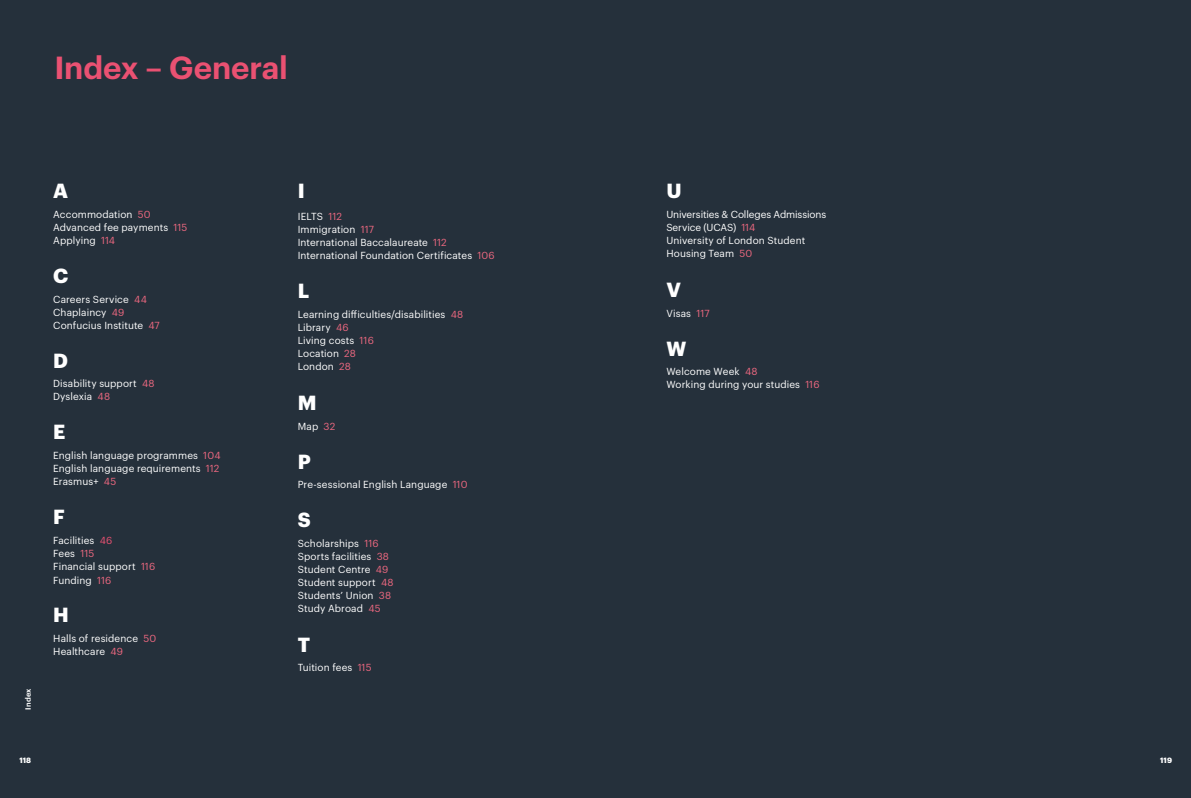
<style>
.page{position:relative;width:1191px;height:798px;background:#fff}
.page>*{position:absolute;margin:0;border:0;box-sizing:border-box;transform-origin:0 0}
.t1{font:600 31.25px "Graphik";letter-spacing:-.005em;color:#ea5172}
.t2{font:700 20px "Graphik";color:#fff}
.t3{font:10px/13.1px "Graphik";letter-spacing:.01em;color:#fff}
.t4{font:700 7.5px "Graphik";letter-spacing:.005em;color:#fff}
.t5{font:600 7.5px "Graphik";letter-spacing:.02em;color:#fff}
.s1{color:#ed6880}
.s2{color:#ea5172}
</style>
<div class="page">
<div style="left:0;top:0;width:1191px;height:797px;background:#25303b"></div>
<h1 class="t1" style="left:54px;top:44px;width:235px">Index – General</h1>
<p class="t5" style="left:22px;top:709px;width:23px;rotate:-90deg">Index</p>
<h2 class="t2" style="left:53px;top:175px;width:16px">A</h2>
<p class="t3" style="left:53px;top:206px;width:136px">Accommodation <span class="s1">50<br></span>Advanced fee payments <span class="s1">115<br></span>Applying <span class="s1">114</span></p>
<h2 class="t2" style="left:53px;top:260px;width:17px">C</h2>
<p class="t3" style="left:53px;top:291px;width:108px">Careers Service <span class="s1">44<br></span>Chaplaincy <span class="s1">49<br></span>Confucius Institute <span class="s1">47</span></p>
<h2 class="t2" style="left:53px;top:345px;width:16px">D</h2>
<p class="t3" style="left:53px;top:376px;width:103px">Disability support <span class="s1">48<br></span>Dyslexia <span class="s1">48</span></p>
<h2 class="t2" style="left:53px;top:416px;width:14px">E</h2>
<p class="t3" style="left:53px;top:448px;width:169px;text-align:justify">English language programmes <span class="s1">104<br></span>English language requirements <span class="s1">112<br></span>Erasmus+ <span class="s1">45</span></p>
<h2 class="t2" style="left:53px;top:501px;width:13px">F</h2>
<p class="t3" style="left:53px;top:533px;width:104px">Facilities <span class="s2">46<br></span>Fees <span class="s1">115<br></span>Financial support <span class="s1">116<br></span>Funding <span class="s1">116</span></p>
<h2 class="t2" style="left:53px;top:599px;width:17px">H</h2>
<p class="t3" style="left:53px;top:630px;width:104px">Halls of residence <span class="s1">50<br></span>Healthcare <span class="s1">49</span></p>
<h2 class="t2" style="left:298px;top:175px;width:9px">I</h2>
<p class="t3" style="left:298px;top:208px;width:198px">IELTS <span class="s1">112<br></span>Immigration <span class="s1">117<br></span>International Baccalaureate <span class="s1">112<br></span>International Foundation Certificates <span class="s1">106</span></p>
<h2 class="t2" style="left:298px;top:275px;width:13px">L</h2>
<p class="t3" style="left:298px;top:306px;width:167px">Learning difficulties/disabilities <span class="s1">48<br></span>Library <span class="s1">46<br></span>Living costs <span class="s1">116<br></span>Location <span class="s1">28<br></span>London <span class="s1">28</span></p>
<h2 class="t2" style="left:298px;top:387px;width:20px">M</h2>
<p class="t3" style="left:298px;top:418px;width:39px">Map <span class="s1">32</span></p>
<h2 class="t2" style="left:298px;top:446px;width:15px">P</h2>
<p class="t3" style="left:298px;top:477px;width:171px">Pre-sessional English Language <span class="s1">110</span></p>
<h2 class="t2" style="left:298px;top:504px;width:14px">S</h2>
<p class="t3" style="left:298px;top:535px;width:97px">Scholarships <span class="s1">116<br></span>Sports facilities <span class="s1">38<br></span>Student Centre <span class="s1">49<br></span>Student support <span class="s1">48<br></span>Students’ Union <span class="s1">38<br></span>Study Abroad <span class="s1">45</span></p>
<h2 class="t2" style="left:298px;top:628px;width:14px">T</h2>
<p class="t3" style="left:298px;top:659px;width:75px">Tuition fees <span class="s1">115</span></p>
<h2 class="t2" style="left:666px;top:175px;width:17px">U</h2>
<p class="t3" style="left:666px;top:206px;width:161px">Universities &amp; Colleges Admissions<br>Service (UCAS) <span class="s1">114<br></span>University of London Student<br>Housing Team <span class="s1">50</span></p>
<h2 class="t2" style="left:666px;top:273px;width:16px">V</h2>
<p class="t3" style="left:666px;top:305px;width:45px">Visas <span class="s1">117</span></p>
<h2 class="t2" style="left:666px;top:333px;width:21px">W</h2>
<p class="t3" style="left:666px;top:364px;width:155px">Welcome Week <span class="s1">48<br></span>Working during your studies <span class="s1">116</span></p>
<p class="t4" style="left:19px;top:753px;width:13px">118</p>
<p class="t4" style="left:1160px;top:753px;width:14px">119</p>
</div>
